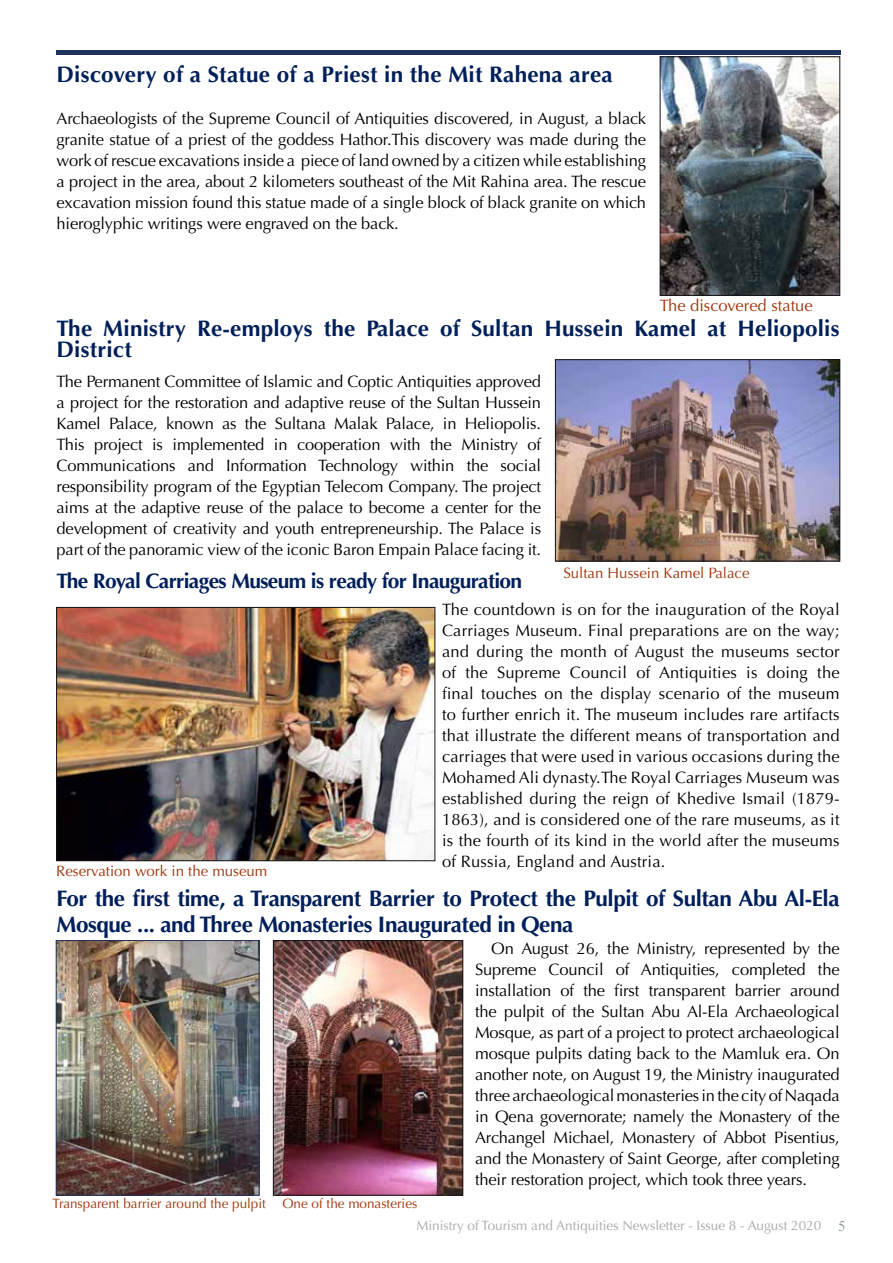
<style>
.page{position:relative;width:893px;height:1263px;background:#fff}
.page>*{position:absolute;margin:0;border:0;box-sizing:border-box;transform-origin:0 0}
.t1{font:700 22.5px/25.5px "Optima";letter-spacing:-.01em;color:#001f5a}
.t2{font:700 22.5px/21px "Optima";letter-spacing:.01em;color:#001f5a}
.t3{font:700 21px "Optima";letter-spacing:-.03em;color:#001f5a}
.t4{font:16.5px/21px "Optima";letter-spacing:-.01em;color:#000}
.t5{font:16.5px/21px "Optima";letter-spacing:.01em;color:#000;text-align:right}
.t6{font:16.5px "Optima";color:#9f330b}
.t7{font:15px "Optima";color:#9f330b}
.t8{font:15px "Times New Roman";color:#8c9d98}
.t9{font:13.5px "Optima";color:#aaa8a8}
.t10{font:13.5px "Optima";color:#9f330b}
</style>
<div class="page">
<div style="left:57px;top:50px;width:784px;height:5px;background:#1f325d"></div>
<img style="left:662px;top:58px;width:176px;height:236px">
<div style="left:660px;top:56px;width:180px;height:240px;border:1px solid #131216"></div>
<img style="left:557px;top:361px;width:281px;height:198px">
<div style="left:555px;top:359px;width:285px;height:202px;border:1px solid #131216"></div>
<img style="left:58px;top:609px;width:375px;height:250px">
<div style="left:56px;top:607px;width:379px;height:254px;border:1px solid #131216"></div>
<img style="left:275px;top:942px;width:186px;height:251px">
<div style="left:273px;top:940px;width:190px;height:255px;border:1px solid #131216"></div>
<img style="left:58px;top:942px;width:199px;height:251px">
<div style="left:56px;top:940px;width:203px;height:255px;border:1px solid #1f325d"></div>
<h1 class="t2" style="left:57px;top:65px;width:558px">Discovery of a Statue of a Priest in the Mit Rahena area</h1>
<p class="t4" style="left:57px;top:109px;width:591px;text-align:justify">Archaeologists of the Supreme Council of Antiquities discovered, in August a, black granite statue of a priest of the goddess Hathor.This discovery was made during the work of rescue excavations inside a piece of land owned by a citizen while establishing a project in the area, about 2 kilometers southeast of the Mit Rahina area. The rescue excavation mission found this statue made of a single block of black granite on which hieroglyphic writings were engraved on the back.</p>
<p class="t6" style="left:660px;top:296px;width:154px">The discovered statue</p>
<h1 class="t1" style="left:440px;top:316px;width:21px">of</h1>
<h1 class="t2" style="left:57px;top:318px;width:77px">The<br>District</h1>
<p class="t4" style="left:57px;top:371px;width:486px;text-align:right">The Permanent Committee of Islamic and Coptic Antiquities approved a project for the restoration and adaptive reuse of the Sultan Hussein<br>Heliopolis.</p>
<h1 class="t2" style="left:197px;top:318px;width:117px">Re-employs</h1>
<h1 class="t1" style="left:324px;top:316px;width:33px">the</h1>
<h1 class="t1" style="left:366px;top:316px;width:64px">Palace</h1>
<h1 class="t1" style="left:471px;top:316px;width:64px">Sultan</h1>
<h1 class="t2" style="left:103px;top:318px;width:84px">Ministry</h1>
<h1 class="t2" style="left:544px;top:318px;width:80px">Hussein</h1>
<p class="t4" style="left:57px;top:413px;width:46px">Kamel</p>
<p class="t4" style="left:109px;top:413px;width:50px">Palace,</p>
<p class="t4" style="left:166px;top:413px;width:49px">known</p>
<p class="t4" style="left:245px;top:413px;width:23px">the</p>
<p class="t4" style="left:275px;top:413px;width:53px">Sultana</p>
<p class="t4" style="left:334px;top:413px;width:45px">Malak</p>
<p class="t4" style="left:386px;top:413px;width:50px">Palace,</p>
<p class="t4" style="left:443px;top:413px;width:15px">in</p>
<p class="t4" style="left:222px;top:413px;width:16px">as</p>
<p class="t4" style="left:57px;top:434px;width:30px">This</p>
<p class="t4" style="left:94px;top:434px;width:50px">project</p>
<p class="t4" style="left:152px;top:434px;width:12px">is</p>
<p class="t4" style="left:173px;top:434px;width:93px">implemented</p>
<p class="t4" style="left:274px;top:434px;width:15px">in</p>
<p class="t4" style="left:297px;top:434px;width:85px">cooperation</p>
<p class="t4" style="left:390px;top:434px;width:32px">with</p>
<p class="t4" style="left:430px;top:434px;width:23px">the</p>
<p class="t4" style="left:461px;top:434px;width:58px">Ministry</p>
<p class="t4" style="left:527px;top:434px;width:15px">of</p>
<h1 class="t1" style="left:634px;top:316px;width:64px">Kamel</h1>
<h1 class="t1" style="left:707px;top:316px;width:20px">at</h1>
<h1 class="t2" style="left:737px;top:318px;width:104px">Heliopolis</h1>
<p class="t4" style="left:226px;top:455px;width:82px">Information</p>
<p class="t4" style="left:188px;top:455px;width:28px">and</p>
<p class="t4" style="left:318px;top:455px;width:82px">Technology</p>
<p class="t4" style="left:410px;top:455px;width:46px">within</p>
<p class="t4" style="left:467px;top:455px;width:23px">the</p>
<p class="t4" style="left:501px;top:455px;width:42px">social</p>
<p class="t4" style="left:57px;top:455px;width:486px">Communications<br>responsibility program of the Egyptian Telecom Company. The project aims at the adaptive reuse of the palace to become a center for the development of creativity and youth entrepreneurship. The Palace is part of the panoramic view of the iconic Baron Empain Palace facing .i t</p>
<p class="t3" style="left:57px;top:569px;width:467px">The Royal Carriages Museum is ready for Inauguration</p>
<p class="t5" style="left:442px;top:599px;width:399px">The countdown is on for the inauguration of the Royal Carriages Museum. Final preparations are on the way; and during the month of August the museums sector the</p>
<p class="t7" style="left:563px;top:564px;width:188px">Sultan Hussein Kamel Palace</p>
<p class="t4" style="left:442px;top:662px;width:15px">of</p>
<p class="t4" style="left:636px;top:662px;width:15px">of</p>
<p class="t4" style="left:465px;top:662px;width:24px">the</p>
<p class="t5" style="left:570px;top:662px;width:58px">Council</p>
<p class="t4" style="left:767px;top:662px;width:43px">doing</p>
<p class="t5" style="left:497px;top:662px;width:65px">Supreme</p>
<p class="t5" style="left:659px;top:662px;width:79px">Antiquities</p>
<p class="t4" style="left:746px;top:662px;width:13px">is</p>
<p class="t5" style="left:442px;top:683px;width:399px;text-align:left">final<br>to further enrich .i t The museum includes rare artifacts that illustrate the different means of transportation and carriages that were used in various occasions during the Mohamed Ali dynasty.The Royal Carriages Museum was established during the reign of Khedive Ismail )1879- 1863 ,) and is considered one of the rare museums, as it is the fourth of its kind in the world after the museums of Russia, England and Austria.</p>
<h1 class="t1" style="left:57px;top:886px;width:785px">For the first time a, Transparent Barrier to Protect the Pulpit of Sultan Abu Al-Ela<br>Mosque ... and Three Monasteries Inaugurated in Qena</h1>
<p class="t4" style="left:818px;top:938px;width:23px">the</p>
<p class="t4" style="left:727px;top:683px;width:15px">of</p>
<p class="t5" style="left:481px;top:683px;width:57px">touches</p>
<p class="t4" style="left:570px;top:683px;width:24px">the</p>
<p class="t5" style="left:600px;top:683px;width:52px">display</p>
<p class="t4" style="left:748px;top:683px;width:24px">the</p>
<p class="t5" style="left:659px;top:683px;width:62px">scenario</p>
<p class="t4" style="left:544px;top:683px;width:20px">on</p>
<p class="t4" style="left:778px;top:683px;width:63px">museum</p>
<p class="t7" style="left:56px;top:862px;width:213px">Reservation work in the museum</p>
<p class="t4" style="left:607px;top:938px;width:23px">the</p>
<p class="t4" style="left:704px;top:938px;width:82px">represented</p>
<p class="t4" style="left:793px;top:938px;width:18px">by</p>
<p class="t4" style="left:491px;top:938px;width:79px">On August</p>
<p class="t4" style="left:637px;top:938px;width:61px">Ministry,</p>
<p class="t4" style="left:577px;top:938px;width:24px">26,</p>
<p class="t10" style="left:53px;top:1195px;width:215px">Transparent barrier around the pulpit</p>
<p class="t4" style="left:475px;top:959px;width:63px">Supreme</p>
<p class="t4" style="left:549px;top:959px;width:56px">Council</p>
<p class="t4" style="left:616px;top:959px;width:15px">of</p>
<p class="t4" style="left:641px;top:959px;width:80px">Antiquities,</p>
<p class="t4" style="left:732px;top:959px;width:75px">completed</p>
<p class="t4" style="left:818px;top:959px;width:23px">the</p>
<p class="t4" style="left:560px;top:980px;width:15px">of</p>
<p class="t4" style="left:614px;top:980px;width:27px">first</p>
<p class="t4" style="left:475px;top:980px;width:78px">installation</p>
<p class="t4" style="left:475px;top:1001px;width:366px">the pulpit of the Sultan Abu Al-Ela Archaeological</p>
<p class="t4" style="left:475px;top:1022px;width:366px">Mosque, as part of a project to protect archaeological</p>
<p class="t4" style="left:475px;top:1043px;width:366px">mosque pulpits dating back to the Mamluk era. On</p>
<p class="t4" style="left:475px;top:1064px;width:366px">another note, on August 19, the Ministry inaugurated</p>
<p class="t4" style="left:475px;top:1085px;width:366px">threearchaeologicalmonasteriesinthecityofNaqada</p>
<p class="t4" style="left:475px;top:1106px;width:366px">in Qena governorate; namely the Monastery of the</p>
<p class="t4" style="left:774px;top:1127px;width:67px">Pisentius,</p>
<p class="t4" style="left:583px;top:980px;width:23px">the</p>
<p class="t4" style="left:735px;top:980px;width:47px">barrier</p>
<p class="t4" style="left:790px;top:980px;width:51px">around</p>
<p class="t4" style="left:649px;top:980px;width:79px">transparent</p>
<p class="t4" style="left:703px;top:1127px;width:65px">of Abbot</p>
<p class="t4" style="left:475px;top:1127px;width:366px">Archangel<br>and the Monastery of Saint George, after completing their restoration project, which took three years.</p>
<p class="t8" style="left:838px;top:1216px;width:9px">5</p>
<p class="t4" style="left:554px;top:1127px;width:62px">Michael,</p>
<p class="t4" style="left:622px;top:1127px;width:74px">Monastery</p>
<p class="t10" style="left:282px;top:1195px;width:137px">One of the monasteries</p>
<p class="t9" style="left:417px;top:1217px;width:406px">Ministry of Tourism and Antiquities Newsletter - Issue -8 August 2020</p>
</div>
